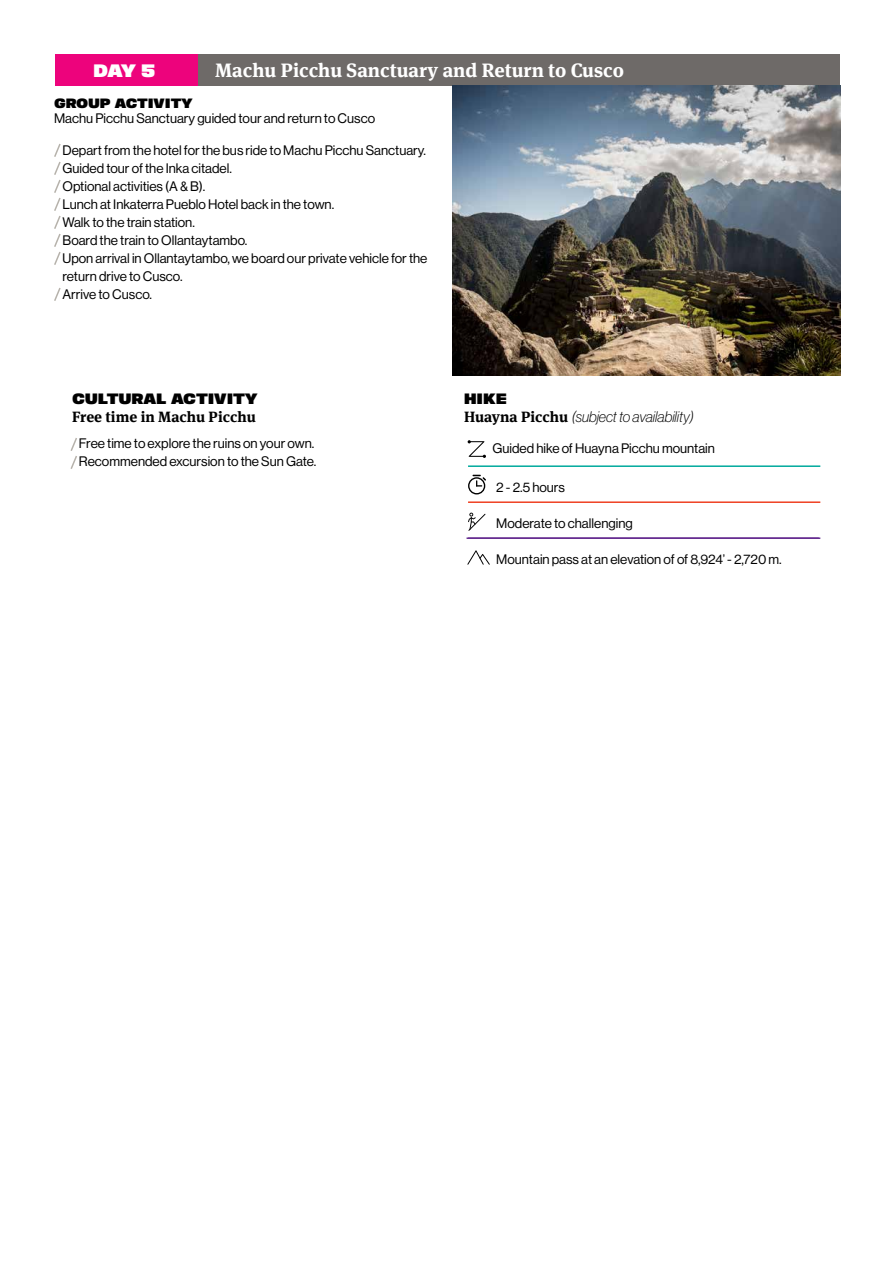
<style>
.page{position:relative;width:893px;height:1263px;background:#fff}
.page>*{position:absolute;margin:0;border:0;box-sizing:border-box;transform-origin:0 0}
.t1{font:700 19.5px "Meta Serif";color:#fff}
.t2{font:18px "ATC Duel V8";color:#fff}
.t3{font:italic 100 15px "Haas Grot Disp 36";color:#000}
.t4{font:700 15px "Meta Serif";color:#000}
.t5{font:15px "ATC Duel V8";color:#000}
.t6{font:13.5px/18px "Haas Grot Disp 55 Roman";color:#000}
.t7{font:13.5px "ATC Duel V8";color:#000}
.s1{font-family:"Meta Serif";font-weight:700;font-style:normal}
</style>
<div class="page">
<div style="left:55px;top:54px;width:785px;height:31px;background:#6e6a68"></div>
<div style="left:55px;top:54px;width:143px;height:31px;background:#ed037c"></div>
<svg style="left:54px;top:143px;width:7px;height:122px"></svg>
<svg style="left:54px;top:288px;width:7px;height:13px"></svg>
<svg style="left:70px;top:438px;width:7px;height:31px"></svg>
<svg style="left:468px;top:440px;width:18px;height:18px"></svg>
<svg style="left:468px;top:475px;width:18px;height:19px"></svg>
<svg style="left:468px;top:513px;width:17px;height:18px"></svg>
<hr style="left:468px;top:465px;width:352px;height:2px;background:#00a99d">
<hr style="left:468px;top:501px;width:352px;height:2px;background:#ef4123">
<hr style="left:468px;top:537px;width:352px;height:2px;background:#662d91">
<hr style="left:467px;top:537px;width:352px;height:2px;background:#662d91">
<svg style="left:467px;top:550px;width:23px;height:15px"></svg>
<img style="left:453px;top:85px;width:387px;height:290px">
<h2 class="t2" style="left:93px;top:60px;width:64px">DAY 5</h2>
<h1 class="t1" style="left:215px;top:58px;width:410px">Machu Picchu Sanctuary and Return to Cusco</h1>
<p class="t7" style="left:54px;top:95px;width:140px">GROUP ACTIVITY</p>
<p class="t6" style="left:54px;top:110px;width:323px">Machu Picchu Sanctuary guided tour and return to Cusco</p>
<p class="t6" style="left:63px;top:141px;width:366px">Depart from the hotel for the bus ride to Machu Picchu Sanctuary.<br>Guided tour of the Inka citadel.<br>Optional activities (A &amp; B).<br>Lunch at Inkaterra Pueblo Hotel back in the town.<br>Walk to the train station.<br>Board the train to Ollantaytambo.<br>Upon arrival in Ollantaytambo, we board our private vehicle for the return drive to Cusco.<br>Arrive to Cusco.</p>
<p class="t5" style="left:72px;top:390px;width:187px">CULTURAL ACTIVITY</p>
<p class="t4" style="left:72px;top:408px;width:185px">Free time in Machu Picchu</p>
<p class="t6" style="left:79px;top:435px;width:239px">Free time to explore the ruins on your own.<br>Recommended excursion to the Sun Gate.</p>
<p class="t5" style="left:464px;top:389px;width:44px">HIKE</p>
<p class="t3" style="left:464px;top:408px;width:231px"><span class="s1">Huayna Picchu</span> (subject to availability)</p>
<p class="t6" style="left:492px;top:439px;width:224px">Guided hike of Huayna Picchu mountain</p>
<p class="t6" style="left:496px;top:478px;width:70px">2 - 2.5 hours</p>
<p class="t6" style="left:496px;top:514px;width:138px">Moderate to challenging</p>
<p class="t6" style="left:496px;top:550px;width:287px">Mountain pass at an elevation of of 8,924’ - 2,720 m.</p>
</div>
